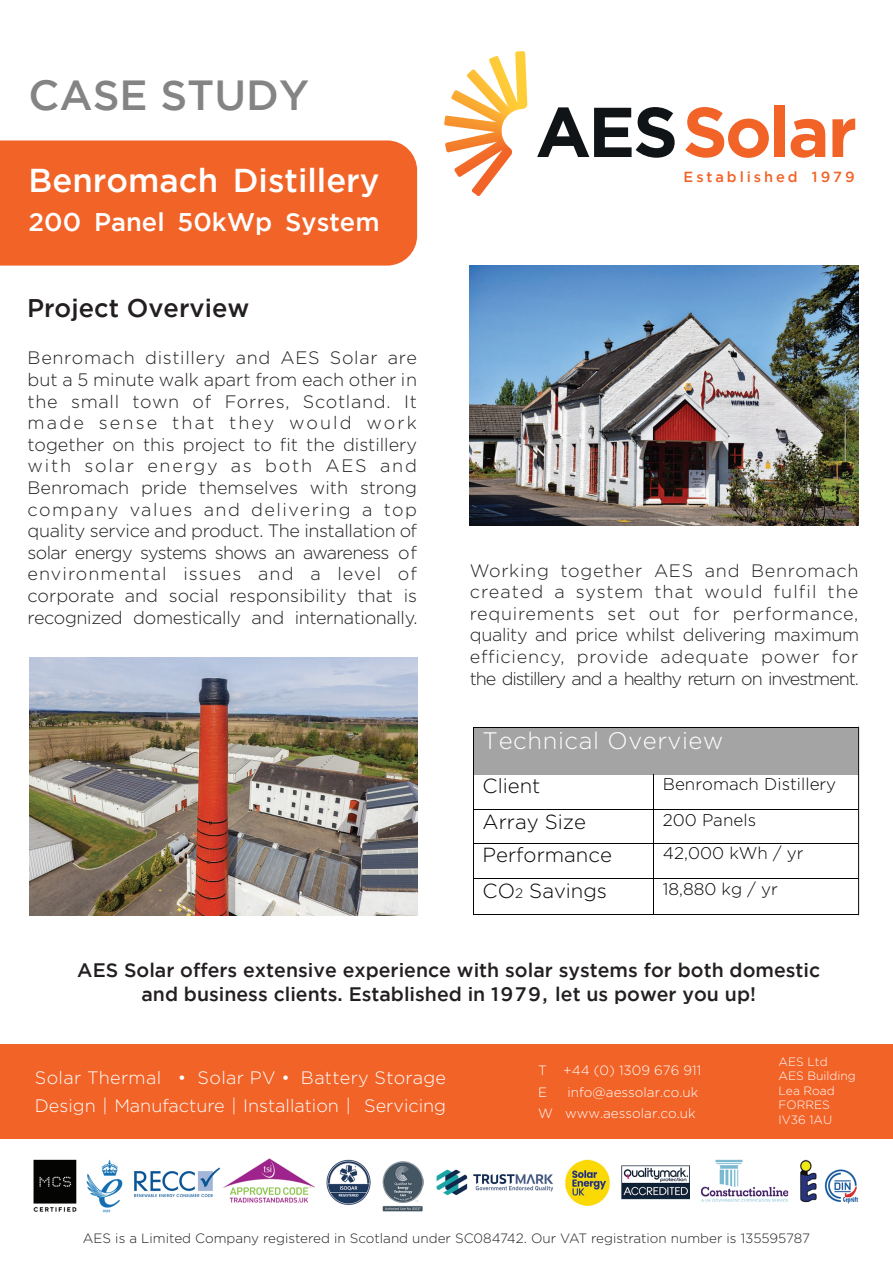
<style>
.page{position:relative;width:893px;height:1263px;background:#fff}
.page>*{position:absolute;margin:0;border:0;box-sizing:border-box;transform-origin:0 0}
.t1{font:500 42px "Gotham";color:#848484}
.t2{font:500 33px "Gotham";color:#fff}
.t3{font:500 25.5px "Gotham";color:#fff}
.t4{font:500 25.5px "Gotham";color:#231f20}
.t5{font:300 23.85px "Gotham";letter-spacing:.025em;color:#fff}
.t6{font:300 20.4px "Gotham";color:#040503}
.t7{font:500 19.5px/23.4px "Gotham";color:#231f20;text-align:center}
.t8{font:300 18px/21.6px "Gotham";letter-spacing:-.025em;color:#231f20;text-align:justify}
.t9{font:300 18px/27.6px "Gotham";color:#fff}
.t10{font:300 16.95px "Gotham";color:#040503}
.t11{font:500 14.55px "Gotham";letter-spacing:.2em;color:#f26328}
.t12{font:300 13.5px "Gotham";color:#231f20}
.t13{font:300 13.5px/21.6px "Gotham";color:#fff}
.t14{font:300 12px/14.7px "Gotham";color:#fff}
.s1{font-size:13.65px}
</style>
<div class="page">
<div style="left:0;top:140px;width:417px;height:126px;background:#f26328"></div>
<img style="left:470px;top:266px;width:389px;height:259px">
<img style="left:29px;top:657px;width:388px;height:259px">
<div style="left:474px;top:727px;width:384px;height:47px;background:#a5a4a4"></div>
<hr style="left:474px;top:727px;width:384px;height:1px;background:#040503">
<hr style="left:473px;top:727px;width:1px;height:47px;background:#040503">
<hr style="left:474px;top:774px;width:179px;height:1px;background:#a5a4a4">
<hr style="left:654px;top:774px;width:204px;height:1px;background:#a5a4a4">
<hr style="left:473px;top:774px;width:1px;height:35px;background:#040503">
<hr style="left:653px;top:774px;width:1px;height:35px;background:#040503">
<hr style="left:474px;top:809px;width:179px;height:1px;background:#040503">
<hr style="left:654px;top:809px;width:204px;height:1px;background:#040503">
<hr style="left:473px;top:810px;width:1px;height:33px;background:#040503">
<hr style="left:653px;top:810px;width:1px;height:33px;background:#040503">
<hr style="left:474px;top:843px;width:179px;height:1px;background:#040503">
<hr style="left:654px;top:843px;width:204px;height:1px;background:#040503">
<hr style="left:473px;top:844px;width:1px;height:34px;background:#040503">
<hr style="left:653px;top:844px;width:1px;height:34px;background:#040503">
<hr style="left:474px;top:878px;width:179px;height:1px;background:#040503">
<hr style="left:654px;top:878px;width:204px;height:1px;background:#040503">
<hr style="left:473px;top:879px;width:1px;height:35px;background:#040503">
<hr style="left:474px;top:914px;width:179px;height:1px;background:#040503">
<hr style="left:653px;top:879px;width:1px;height:35px;background:#040503">
<hr style="left:654px;top:914px;width:204px;height:1px;background:#040503">
<hr style="left:858px;top:727px;width:1px;height:188px;background:#231f20">
<svg style="left:444px;top:51px;width:83px;height:145px"></svg>
<svg style="left:537px;top:107px;width:138px;height:51px"></svg>
<svg style="left:685px;top:107px;width:84px;height:51px"></svg>
<div style="left:775px;top:106px;width:10px;height:51px;background:#f26328"></div>
<svg style="left:791px;top:119px;width:34px;height:39px"></svg>
<svg style="left:832px;top:118px;width:23px;height:39px"></svg>
<div style="left:0;top:1044px;width:893px;height:94px;background:#f26328"></div>
<img style="left:33px;top:1158px;width:826px;height:55px">
<h1 class="t1" style="left:29px;top:72px;width:282px">CASE STUDY</h1>
<h2 class="t2" style="left:29px;top:161px;width:352px">Benromach Distillery</h2>
<h3 class="t3" style="left:29px;top:208px;width:352px">200 Panel 50kWp System</h3>
<h3 class="t4" style="left:27px;top:293px;width:224px">Project Overview</h3>
<p class="t8" style="left:28px;top:347px;width:391px">Benromach distillery and AES Solar are but a 5 minute walk apart from each other in the small town of Forres, Scotland. It made sense that they would work together on this project to fit the distillery with solar energy as both AES and Benromach pride themselves with strong company values and delivering a top quality service and product. The installation of solar energy systems shows an awareness of environmental issues and a level of corporate and social responsibility that is recognized domestically and internationally.</p>
<p class="t11" style="left:684px;top:169px;width:172px">Established 1979</p>
<p class="t8" style="left:470px;top:559px;width:391px">Working together AES and Benromach created a system that would fulfil the requirements set out for performance, quality and price whilst delivering maximum efficiency, provide adequate power for the distillery and a healthy return on investment.</p>
<h3 class="t5" style="left:483px;top:727px;width:242px">Technical Overview</h3>
<p class="t6" style="left:483px;top:774px;width:59px">Client</p>
<p class="t10" style="left:663px;top:774px;width:175px">Benromach Distillery</p>
<p class="t6" style="left:483px;top:810px;width:105px">Array Size</p>
<p class="t10" style="left:663px;top:810px;width:95px">200 Panels</p>
<p class="t6" style="left:483px;top:844px;width:131px">Performance</p>
<p class="t10" style="left:663px;top:844px;width:142px">42,000 kWh / yr</p>
<p class="t6" style="left:483px;top:879px;width:126px">CO<span class="s1">2</span> Savings</p>
<p class="t10" style="left:663px;top:879px;width:116px">18,880 kg / yr</p>
<p class="t7" style="left:77px;top:958px;width:744px">AES Solar offers extensive experience with solar systems for both domestic and business clients. Established in 1979, let us power you up!</p>
<p class="t9" style="left:35px;top:1064px;width:413px">Solar Thermal • Solar PV • Battery Storage<br>Design | Manufacture | Installation | Servicing</p>
<p class="t13" style="left:538px;top:1059px;width:165px">T +44 (0) 1309 676 911<br>E</p>
<p class="t13" style="left:538px;top:1081px;width:162px;text-align:right">info@aessolar.co.uk<br>W www.aessolar.co.uk</p>
<p class="t14" style="left:779px;top:1054px;width:79px">AES Ltd<br>AES Building<br>Lea Road<br>FORRES<br>IV36 1AU</p>
<p class="t14" style="left:769px;top:1057px;width:77px">AES Building<br>Lea Road<br>FORRES<br>IV36 1AU</p>
<p class="t12" style="left:83px;top:1231px;width:729px">AES is a Limited Company registered in Scotland under SC084742. Our VAT registration number is 135595787</p>
</div>
